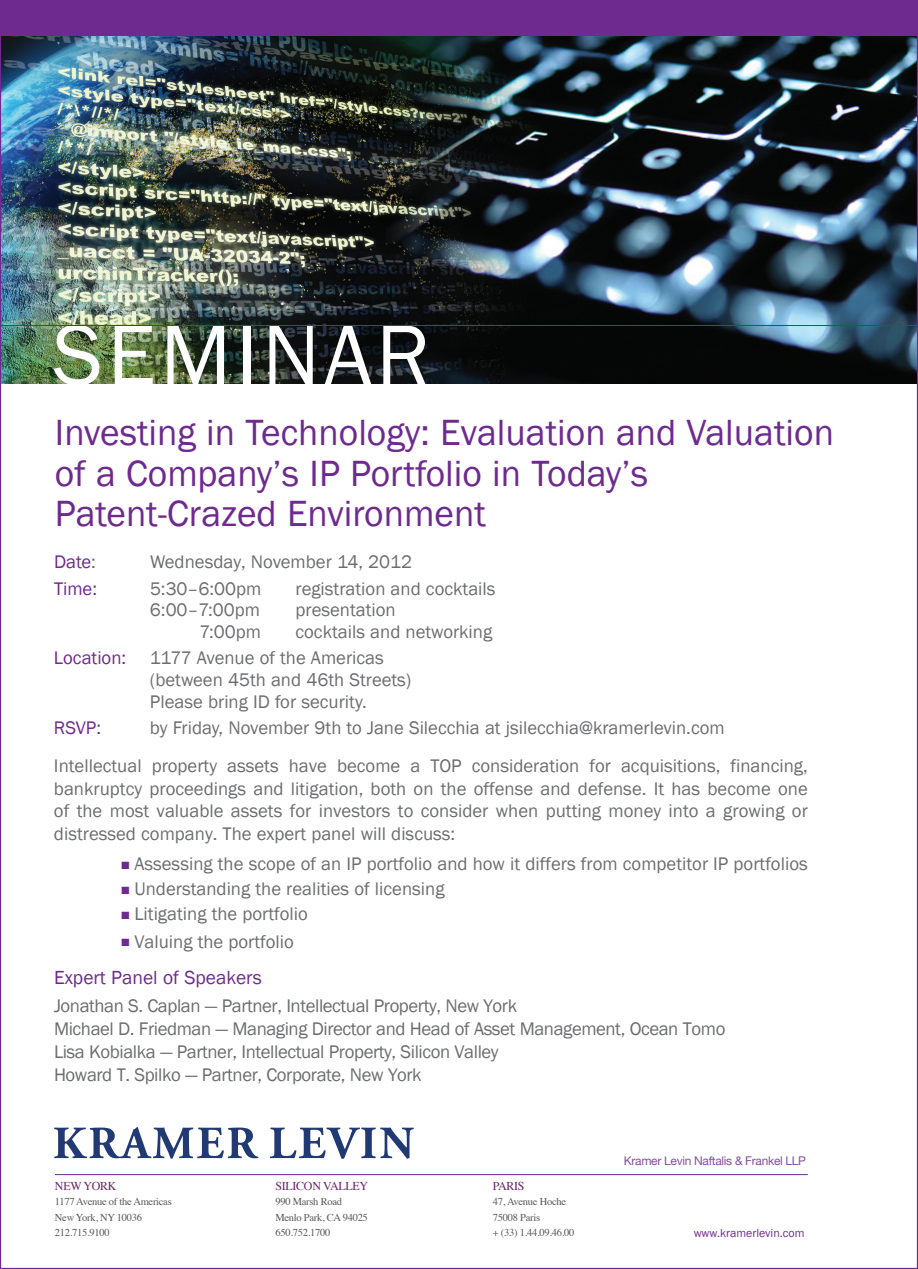
<style>
.page{position:relative;width:918px;height:1269px;background:#fff}
.page>*{position:absolute;margin:0;border:0;box-sizing:border-box;transform-origin:0 0}
.t1{font:88.05px "Franklin Gothic";letter-spacing:.05em;color:#fff}
.t2{font:37.5px/40.5px "Franklin Gothic";color:#6e2a8e}
.t3{font:19.5px "Franklin Gothic";color:#6e2a8e}
.t4{font:18.75px/21.8px "Franklin Gothic";color:#6c6d70}
.t5{font:18.75px/23px "Franklin Gothic";letter-spacing:-.02em;color:#6c6d70}
.t6{font:18.75px "Franklin Gothic";color:#6e2a8e}
.t7{font:12px "Helvetica Neue";letter-spacing:-.025em;color:#82509e}
.t8{font:12px "Times";letter-spacing:-.025em;color:#6c2669}
.t9{font:12px "Franklin Gothic";color:#6e2a8e}
.t10{font:10.5px/15px "Times";letter-spacing:-.025em;color:#57585a}
.s1{color:#6c6d70}
.s2{color:#6e2a8e}
</style>
<div class="page">
<img style="left:3px;top:35px;width:912px;height:349px">
<div style="left:0;top:0;width:918px;height:35px;background:#6e2a8e"></div>
<hr style="left:0;top:325px;width:918px;height:1px;background:#6e2a8e">
<svg style="left:54px;top:1127px;width:204px;height:32px"></svg>
<svg style="left:270px;top:1128px;width:144px;height:31px"></svg>
<hr style="left:55px;top:1174px;width:753px;height:1px;background:#6e2a8e">
<h1 class="t1" style="left:53px;top:300px;width:379px">SEMINAR</h1>
<h2 class="t2" style="left:55px;top:413px;width:781px">Investing in Technology: Evaluation and Valuation of a Company’s IP Portfolio in Today’s<br>Patent-Crazed Environment</h2>
<p class="t6" style="left:54px;top:551px;width:43px">Date<span class="s1">:</span></p>
<p class="t4" style="left:150px;top:552px;width:264px">Wednesday, November 14, 2012</p>
<p class="t6" style="left:54px;top:577px;width:45px">Time:</p>
<p class="t4" style="left:150px;top:578px;width:113px">5:30–6:00pm</p>
<p class="t4" style="left:296px;top:578px;width:202px">registration and cocktails</p>
<p class="t4" style="left:150px;top:600px;width:112px">6:00–7:00pm</p>
<p class="t4" style="left:295px;top:600px;width:102px">presentation</p>
<p class="t4" style="left:199px;top:622px;width:63px">7:00pm</p>
<p class="t4" style="left:295px;top:622px;width:198px">cocktails and networking</p>
<p class="t6" style="left:54px;top:647px;width:74px">Location:</p>
<p class="t4" style="left:150px;top:648px;width:263px">1177 Avenue of the Americas (between 45th and 46th Streets)<br>Please bring ID for security.</p>
<p class="t6" style="left:54px;top:716px;width:49px">RSVP:</p>
<p class="t4" style="left:54px;top:709px;width:755px;line-height:38.2px;text-indent:96px">by Friday, November 9th to Jane Silecchia at jsilecchia@kramerlevin.com<br>Intellectual property assets have become a TOP consideration for acquisitions, financing,</p>
<p class="t4" style="left:54px;top:778px;width:755px;line-height:22.5px;text-align:justify">bankruptcy proceedings and litigation, both on the offense and defense. It has become one of the most valuable assets for investors to consider when putting money into a growing or distressed company. The expert panel will discuss:</p>
<p class="t4" style="left:122px;top:854px;width:688px"><span class="s2">■</span> Assessing the scope of an IP portfolio and how it differs from competitor IP portfolios</p>
<p class="t4" style="left:122px;top:878px;width:325px"><span class="s2">■</span> Understanding the realities of licensing</p>
<p class="t4" style="left:122px;top:903px;width:188px"><span class="s2">■</span> Litigating the portfolio</p>
<p class="t4" style="left:122px;top:931px;width:174px"><span class="s2">■</span> Valuing the portfolio</p>
<p class="t3" style="left:54px;top:965px;width:209px">Expert Panel of Speakers</p>
<p class="t5" style="left:54px;top:995px;width:673px">Jonathan S. Caplan — Partner, Intellectual Property, New York<br>Michael D. Friedman — Managing Director and Head of Asset Management, Ocean Tomo Lisa Kobialka — Partner, Intellectual Property, Silicon Valley<br>Howard T. Spilko — Partner, Corporate, New York</p>
<p class="t8" style="left:55px;top:1175px;width:63px">NEW YORK</p>
<p class="t10" style="left:55px;top:1194px;width:118px">1177 Avenue of the Americas<br>New York, NY 10036<br>212.715.9100</p>
<p class="t8" style="left:275px;top:1175px;width:94px">SILICON VALLEY</p>
<p class="t10" style="left:275px;top:1194px;width:94px">990 Marsh Road<br>Menlo Park, CA 94025<br>650.752.1700</p>
<p class="t8" style="left:493px;top:1175px;width:33px">PARIS</p>
<p class="t10" style="left:493px;top:1194px;width:83px">47, Avenue Hoche<br>75008 Paris<br>+ (33) 1.44.09.46.00</p>
<p class="t7" style="left:624px;top:1151px;width:184px">Kramer Levin Naftalis &amp; Frankel LLP</p>
<p class="t9" style="left:694px;top:1225px;width:112px">www.kramerlevin.com</p>
</div>
